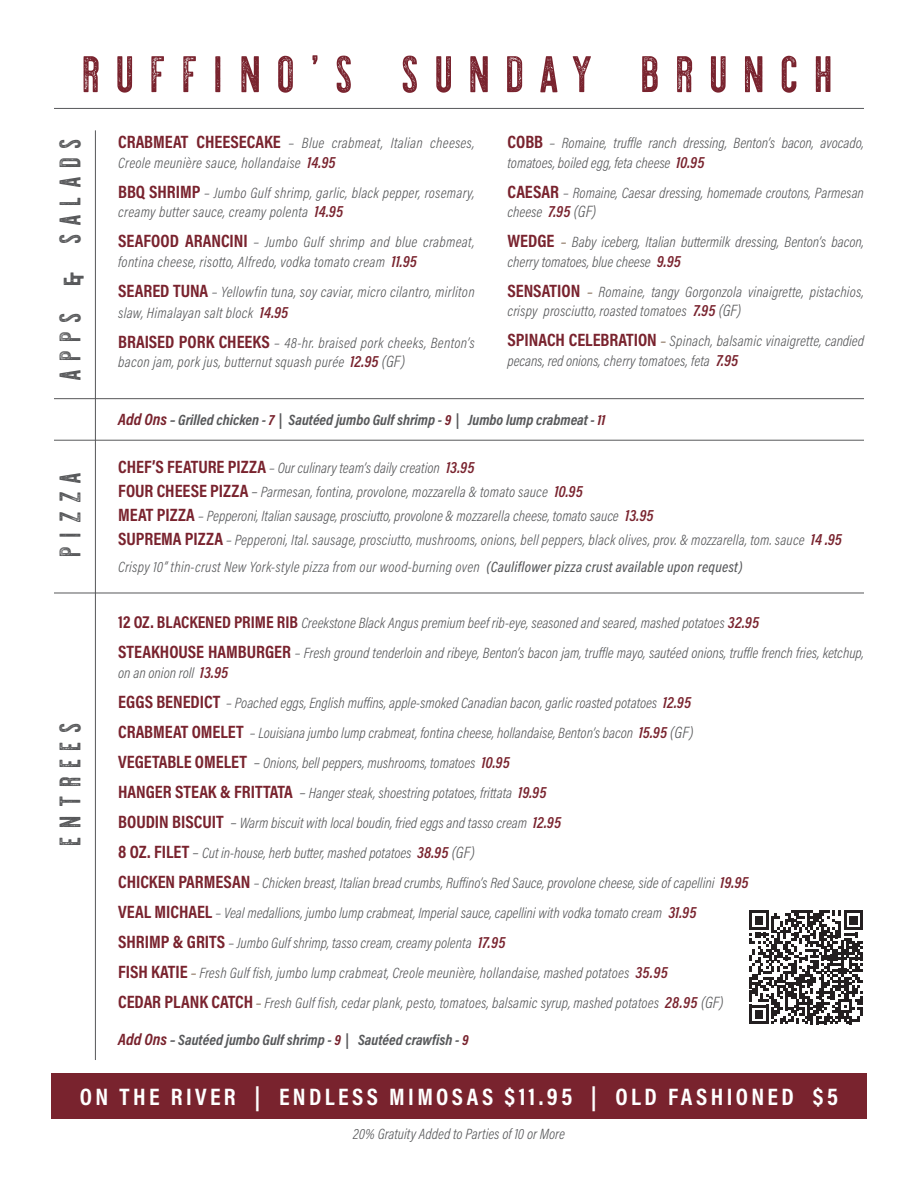
<style>
.page{position:relative;width:918px;height:1188px;background:#fff}
.page>*{position:absolute;margin:0;border:0;box-sizing:border-box;transform-origin:0 0}
.t1{font:57px "Holtzman Textured";letter-spacing:.27em;color:#79232e}
.t2{font:33px "Holtzman Textured";letter-spacing:.25em;color:#57585a}
.description{font:700 24px "Acumin Pro Cond";letter-spacing:.14em;color:#fff}
.description-2{font:italic 300 15px/19.5px "Acumin Pro Cond";letter-spacing:.005em;color:#57585a}
.description-3{font:italic 700 15px "Acumin Pro Cond";color:#57585a}
.s1{font-weight:700;font-style:normal;font-size:18px;color:#79232e}
.s2{font-weight:600;font-size:16.5px;color:#79232e}
.s3{font-size:16.5px}
.s4{color:#5f3e22}
.s5{font-size:16.5px;color:#79232e}
.s6{color:#79232e}
.s7{font-weight:500}
.s8{font-weight:700;font-style:normal;font-size:17.25px;color:#79232e}
</style>
<div class="page">
<hr style="left:54px;top:593px;width:810px;height:1px;background:#57585a">
<hr style="left:54px;top:440px;width:810px;height:1px;background:#57585a">
<hr style="left:54px;top:398px;width:810px;height:1px;background:#57585a">
<hr style="left:95px;top:130px;width:1px;height:930px;background:#57585a">
<hr style="left:54px;top:108px;width:810px;height:1px;background:#57585a">
<div style="left:51px;top:1074px;width:816px;height:45px;background:#79232e"></div>
<svg style="left:749px;top:910px;width:114px;height:114px"></svg>
<p class="t1" style="left:84px;top:45px;width:752px">RUFFINO’S SUNDAY BRUNCH</p>
<p class="t2" style="left:53px;top:380px;width:243px;rotate:-90deg">APPS &amp; SALADS</p>
<p class="t2" style="left:53px;top:556px;width:87px;rotate:-90deg">PIZZA</p>
<p class="t2" style="left:53px;top:845px;width:125px;rotate:-90deg">ENTREES</p>
<p class="description-2" style="left:118px;top:133px;width:358px"><span class="s1">CRABMEAT CHEESECAKE</span> – Blue crabmeat, Italian cheeses,<br>Creole meunière sauce, hollandaise <span class="s2">14.95</span></p>
<p class="description-2" style="left:118px;top:182px;width:358px"><span class="s1">BBQ SHRIMP</span> – Jumbo Gulf shrimp, garlic, black pepper, rosemary, creamy butter sauce, creamy polenta <span class="s2">14.95</span></p>
<p class="description-2" style="left:118px;top:232px;width:358px"><span class="s1">SEAFOOD ARANCINI</span> – Jumbo Gulf shrimp and blue crabmeat, fontina cheese, risotto, Alfredo, vodka tomato cream <span class="s2">11.95</span></p>
<p class="description-2" style="left:118px;top:281px;width:358px;line-height:21px"><span class="s1">SEARED TUNA</span> – Yellowfin tuna, soy caviar, micro cilantro, mirliton slaw, Himalayan salt block <span class="s2">14.95</span></p>
<p class="description-2" style="left:118px;top:332px;width:358px"><span class="s1">BRAISED PORK CHEEKS</span> – 48-hr. braised pork cheeks, Benton’s bacon jam, pork jus, butternut squash purée <span class="s2">12.95</span> <span class="s3">(GF)</span></p>
<p class="description-2" style="left:508px;top:133px;width:358px"><span class="s1">COBB</span> – Romaine, truffle ranch dressing, Benton’s bacon, avocado, tomatoes, boiled egg, feta cheese <span class="s2">10.95</span></p>
<p class="description-2" style="left:508px;top:182px;width:358px"><span class="s1">CAESAR</span> – Romaine, Caesar dressing, homemade croutons, Parmesan cheese <span class="s2">7.95</span> <span class="s3">(GF)</span></p>
<p class="description-2" style="left:508px;top:232px;width:358px"><span class="s1">WEDGE</span> <span class="s4">–</span> Baby iceberg, Italian buttermilk dressing, Benton’s bacon, cherry tomatoes, blue cheese <span class="s2">9.95</span></p>
<p class="description-2" style="left:508px;top:281px;width:358px"><span class="s1">SENSATION</span> <span class="s4">–</span> Romaine, tangy Gorgonzola vinaigrette, pistachios, crispy prosciutto, roasted tomatoes <span class="s2">7.95</span> <span class="s3">(GF)</span></p>
<p class="description-2" style="left:508px;top:331px;width:358px"><span class="s1">SPINACH CELEBRATION</span> <span class="s4">–</span> Spinach, balsamic vinaigrette, candied pecans, red onions, cherry tomatoes, feta <span class="s2">7.95</span></p>
<p class="description-3" style="left:118px;top:410px;width:489px"><span class="s5">Add Ons</span> – Grilled chicken - <span class="s6">7</span> | Sautéed jumbo Gulf shrimp - <span class="s6">9</span> | Jumbo lump crabmeat - <span class="s6">11</span></p>
<p class="description-2" style="left:118px;top:458px;width:358px"><span class="s1">CHEF’S FEATURE PIZZA</span> – Our culinary team’s daily creation <span class="s2">13.95</span></p>
<p class="description-2" style="left:118px;top:482px;width:466px"><span class="s1">FOUR CHEESE PIZZA</span> <span class="s3">–</span> Parmesan, fontina, provolone, mozzarella &amp; tomato sauce <span class="s2">10.95</span></p>
<p class="description-2" style="left:118px;top:506px;width:537px"><span class="s1">MEAT PIZZA</span> – Pepperoni, Italian sausage, prosciutto, provolone &amp; mozzarella cheese, tomato sauce <span class="s2">13.95</span></p>
<p class="description-2" style="left:118px;top:530px;width:725px"><span class="s1">SUPREMA PIZZA</span> – Pepperoni, Ital. sausage, prosciutto, mushrooms, onions, bell peppers, black olives, prov. &amp; mozzarella, tom. sauce <span class="s2">14 .95</span></p>
<p class="description-2" style="left:118px;top:557px;width:626px">Crispy 10” thin-crust New York-style pizza from our wood-burning oven <span class="s7">(Cauliflower pizza crust available upon request)</span></p>
<p class="description-2" style="left:118px;top:613px;width:642px"><span class="s8">12 OZ. BLACKENED PRIME RIB</span> Creekstone Black Angus premium beef rib-eye, seasoned and seared, mashed potatoes <span class="s2">32.95</span></p>
<p class="description-2" style="left:118px;top:643px;width:747px"><span class="s1">STEAKHOUSE HAMBURGER</span> – Fresh ground tenderloin and ribeye, Benton’s bacon jam, truffle mayo, sautéed onions, truffle french fries, ketchup, on an onion roll <span class="s2">13.95</span></p>
<p class="description-2" style="left:118px;top:693px;width:574px"><span class="s1">EGGS BENEDICT</span> – Poached eggs, English muffins, apple-smoked Canadian bacon, garlic roasted potatoes <span class="s2">12.95</span></p>
<p class="description-2" style="left:118px;top:723px;width:577px"><span class="s1">CRABMEAT OMELET</span> – Louisiana jumbo lump crabmeat, fontina cheese, hollandaise, Benton’s bacon <span class="s2">15.95</span> <span class="s3">(GF)</span></p>
<p class="description-2" style="left:118px;top:753px;width:393px"><span class="s1">VEGETABLE OMELET</span> <span class="s3">–</span> Onions, bell peppers, mushrooms, tomatoes <span class="s2">10.95</span></p>
<p class="description-2" style="left:118px;top:783px;width:430px"><span class="s1">HANGER STEAK &amp; FRITTATA</span> <span class="s3">–</span> Hanger steak, shoestring potatoes, frittata <span class="s2">19.95</span></p>
<p class="description-2" style="left:118px;top:813px;width:444px"><span class="s1">BOUDIN BISCUIT</span> <span class="s3">–</span> Warm biscuit with local boudin, fried eggs and tasso cream <span class="s2">12.95</span></p>
<p class="description-2" style="left:118px;top:843px;width:358px"><span class="s1">8 OZ. FILET</span> <span class="s3">–</span> Cut in-house, herb butter, mashed potatoes <span class="s2">38.95</span> <span class="s3">(GF)</span></p>
<p class="description-2" style="left:118px;top:873px;width:632px"><span class="s1">CHICKEN PARMESAN</span> – Chicken breast, Italian bread crumbs, Ruffino’s Red Sauce, provolone cheese, side of capellini <span class="s2">19.95</span></p>
<p class="description-2" style="left:118px;top:903px;width:580px"><span class="s1">VEAL MICHAEL</span> – Veal medallions, jumbo lump crabmeat, Imperial sauce, capellini with vodka tomato cream <span class="s2">31.95</span></p>
<p class="description-2" style="left:118px;top:933px;width:389px"><span class="s1">SHRIMP &amp; GRITS</span> – Jumbo Gulf shrimp, tasso cream, creamy polenta <span class="s2">17.95</span></p>
<p class="description-2" style="left:118px;top:963px;width:551px"><span class="s1">FISH KATIE</span> <span class="s4">–</span> Fresh Gulf fish, jumbo lump crabmeat, Creole meunière, hollandaise, mashed potatoes <span class="s2">35.95</span></p>
<p class="description-2" style="left:118px;top:993px;width:607px"><span class="s1">CEDAR PLANK CATCH</span> <span class="s4">–</span> Fresh Gulf fish, cedar plank, pesto, tomatoes, balsamic syrup, mashed potatoes <span class="s2">28.95</span> <span class="s3">(GF)</span></p>
<p class="description-3" style="left:118px;top:1030px;width:352px"><span class="s5">Add Ons</span> – Sautéed jumbo Gulf shrimp - <span class="s6">9</span> | Sautéed crawfish - <span class="s6">9</span></p>
<p class="description" style="left:80px;top:1081px;width:760px">ON THE RIVER | ENDLESS MIMOSAS $11.95 | OLD FASHIONED $5</p>
<p class="description-2" style="left:353px;top:1124px;width:213px">20% Gratuity Added to Parties of 10 or More</p>
</div>
